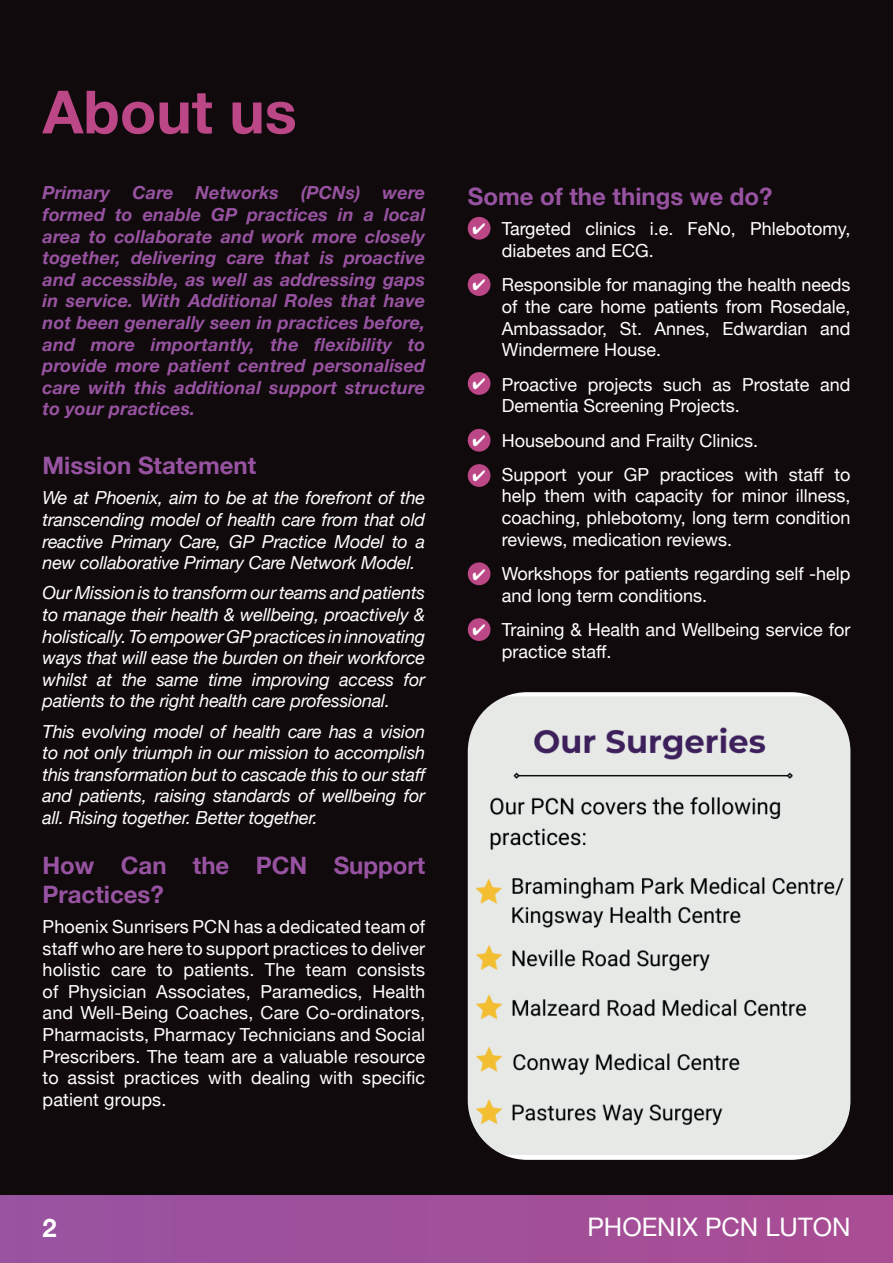
<style>
.page{position:relative;width:893px;height:1263px;background:#fff}
.page>*{position:absolute;margin:0;border:0;box-sizing:border-box;transform-origin:0 0}
.t1{font:700 59.7px "Helvetica Neue";color:#bb4787}
.t2{font:25.5px "Helvetica Neue";color:#fff}
.t3{font:700 25.5px "Helvetica Neue";color:#fff}
.t4{font:700 24px/28.8px "Helvetica Neue";color:#9753a1}
.t5{font:18px/21.6px "Helvetica Neue";color:#fff}
.t6{font:italic 18px/21.6px "Helvetica Neue";letter-spacing:-.01em;color:#fff;text-align:justify}
.t7{font:italic 700 18px/21.6px "Helvetica Neue";letter-spacing:.01em;color:#9753a1;text-align:justify}
</style>
<div class="page">
<div style="left:0;top:0;width:893px;height:1250px;background:#110a0c"></div>
<div style="left:0;top:1195px;width:893px;height:68px;background:#a1509a"></div>
<img style="left:468px;top:692px;width:382px;height:468px">
<div style="left:468px;top:217px;width:22px;height:23px;background:#bb4787;border-radius:50%"></div>
<div style="left:468px;top:273px;width:22px;height:23px;background:#bb4787;border-radius:50%"></div>
<div style="left:468px;top:372px;width:22px;height:23px;background:#bb4787;border-radius:50%"></div>
<div style="left:468px;top:429px;width:22px;height:23px;background:#bb4787;border-radius:50%"></div>
<div style="left:468px;top:464px;width:22px;height:23px;background:#bb4787;border-radius:50%"></div>
<div style="left:468px;top:562px;width:22px;height:23px;background:#bb4787;border-radius:50%"></div>
<div style="left:468px;top:618px;width:22px;height:23px;background:#bb4787;border-radius:50%"></div>
<h1 class="t1" style="left:43px;top:65px;width:256px">About us</h1>
<p class="t7" style="left:43px;top:183px;width:384px">Primary Care Networks (PCNs) were formed to enable GP practices in a local area to collaborate and work more closely together, delivering care that is proactive and accessible, as well as addressing gaps in service. With Additional Roles that have not been generally seen in practices before, and more importantly, the flexibility to provide more patient centred personalised care with this additional support structure to your practices.</p>
<h3 class="t4" style="left:43px;top:452px;width:215px">Mission Statement</h3>
<p class="t6" style="left:43px;top:488px;width:384px">We at Phoenix, aim to be at the forefront of the transcending model of health care from that old reactive Primary Care, GP Practice Model to a new collaborative Primary Care Network Model.</p>
<p class="t6" style="left:43px;top:583px;width:384px">Our Mission is to transform our teams and patients to manage their health &amp; wellbeing, proactively &amp; holistically. To empower GP practices in innovating ways that will ease the burden on their workforce whilst at the same time improving access for patients to the right health care professional.</p>
<p class="t6" style="left:43px;top:721px;width:386px">This evolving model of health care has a vision to not only triumph in our mission to accomplish this transformation but to cascade this to our staff and patients, raising standards of wellbeing for all. Rising together. Better together.</p>
<h3 class="t4" style="left:43px;top:852px;width:384px">How Can the PCN Support<br>Practices?</h3>
<p class="t5" style="left:43px;top:917px;width:384px;text-align:justify">Phoenix Sunrisers PCN has a dedicated team of staff who are here to support practices to deliver holistic care to patients. The team consists of Physician Associates, Paramedics, Health and Well-Being Coaches, Care Co-ordinators, Pharmacists, Pharmacy Technicians and Social Prescribers. The team are a valuable resource to assist practices with dealing with specific patient groups.</p>
<h3 class="t4" style="left:468px;top:183px;width:306px">Some of the things we do?</h3>
<p class="t5" style="left:502px;top:219px;width:350px">Targeted clinics i.e. FeNo, Phlebotomy, diabetes and ECG.</p>
<p class="t5" style="left:502px;top:275px;width:350px;text-align:justify">Responsible for managing the health needs of the care home patients from Rosedale, Ambassador, St. Annes, Edwardian and Windermere House.</p>
<p class="t5" style="left:502px;top:374px;width:350px">Proactive projects such as Prostate and<br>Dementia Screening Projects.</p>
<p class="t5" style="left:502px;top:424px;width:350px;line-height:34.3px">Housebound and Frailty Clinics.<br>Support your GP practices with staff to</p>
<p class="t5" style="left:502px;top:486px;width:350px;text-align:justify">help them with capacity for minor illness, coaching, phlebotomy, long term condition reviews, medication reviews.</p>
<p class="t5" style="left:502px;top:564px;width:350px">Workshops for patients regarding self -help and long term conditions.</p>
<p class="t5" style="left:502px;top:620px;width:350px">Training &amp; Health and Wellbeing service for practice staff.</p>
<h2 class="t3" style="left:43px;top:1208px;width:16px">2</h2>
<h2 class="t2" style="left:587px;top:1209px;width:265px">PHOENIX PCN LUTON</h2>
</div>
